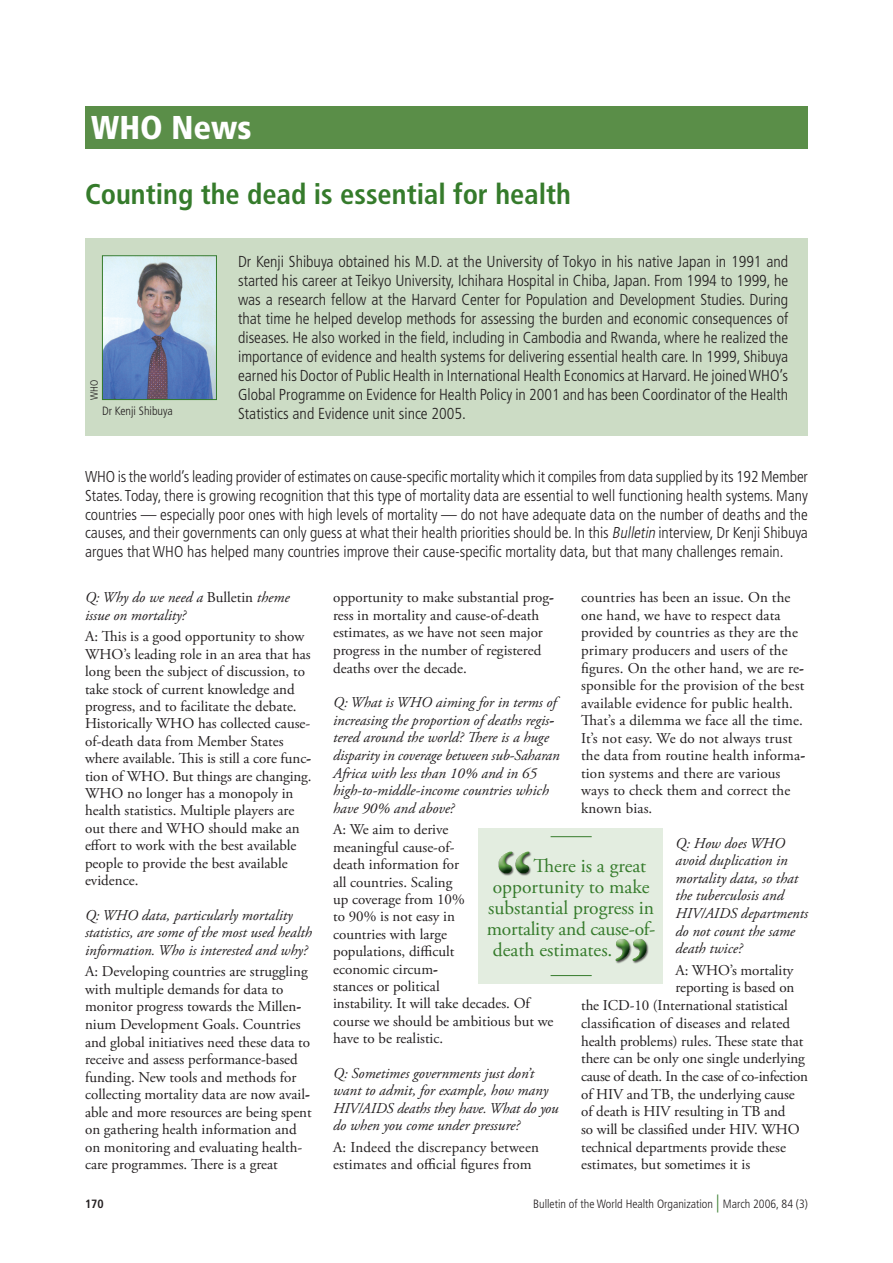
<style>
.page{position:relative;width:893px;height:1263px;background:#fff}
.page>*{position:absolute;margin:0;border:0;box-sizing:border-box;transform-origin:0 0}
.t1{font:900 condensed 33px "Frutiger LT Std";color:#fff}
.t2{font:700 condensed 28.5px "Frutiger LT Std";color:#357b2b}
.t3{font:19.5px "Adobe Garamond Pro";color:#357b2b}
.t4{font:300 condensed 15.9px/18.9px "Frutiger LT Std";color:#231f20;text-align:justify}
.t5{font:300 condensed 15.75px/18.8px "Frutiger LT Std";color:#231f20;text-align:justify}
.t6{font:15px/17.5px "Adobe Garamond Pro";color:#231f20}
.t7{font:italic 15px/17.5px "Adobe Garamond Pro";color:#231f20}
.t8{font:15px "Adobe Garamond Pro";letter-spacing:-.02em;color:#231f20}
.t9{font:300 condensed 12px "Frutiger LT Std";color:#231f20}
.t10{font:700 condensed 12px "Frutiger LT Std";color:#231f20}
.t11{font:300 condensed 10.5px "Frutiger LT Std";color:#231f20}
.s1{font-style:italic}
.s2{font-style:normal}
.s3{font-size:18px;color:#357b2b}
</style>
<div class="page">
<div style="left:85px;top:238px;width:723px;height:198px;background:#ccdcc5"></div>
<div style="left:85px;top:106px;width:723px;height:43px;background:#5a8e48"></div>
<svg style="left:102px;top:255px;width:115px;height:145px"></svg>
<div style="left:478px;top:828px;width:185px;height:156px;background:#e3ede0"></div>
<hr style="left:551px;top:836px;width:41px;height:1px;background:#357b2b">
<hr style="left:551px;top:975px;width:41px;height:1px;background:#357b2b">
<img style="left:498px;top:851px;width:33px;height:25px">
<img style="left:615px;top:939px;width:34px;height:24px">
<h1 class="t1" style="left:91px;top:108px;width:162px">WHO News</h1>
<h2 class="t2" style="left:85px;top:177px;width:487px">Counting the dead is essential for health</h2>
<p class="t11" style="left:88px;top:400px;width:22px;rotate:-90deg">WHO</p>
<p class="t9" style="left:102px;top:404px;width:72px">Dr Kenji Shibuya</p>
<p class="t4" style="left:238px;top:253px;width:552px">Dr Kenji Shibuya obtained his M.D. at the University of Tokyo in his native Japan in 1991 and started his career at Teikyo University, Ichihara Hospital in Chiba, Japan. From 1994 to 1999, he was a research fellow at the Harvard Center for Population and Development Studies. During that time he helped develop methods for assessing the burden and economic consequences of diseases. He also worked in the field, including in Cambodia and Rwanda, where he realized the importance of evidence and health systems for delivering essential health care. In 1999, Shibuya earned his Doctor of Public Health in International Health Economics at Harvard. He joined WHO’s Global Programme on Evidence for Health Policy in 2001 and has been Coordinator of the Health Statistics and Evidence unit since 2005.</p>
<p class="t5" style="left:85px;top:467px;width:724px">WHO is the world’s leading provider of estimates on cause-specific mortality which it compiles from data supplied by its 192 Member States. Today, there is growing recognition that this type of mortality data are essential to well functioning health systems. Many countries — especially poor ones with high levels of mortality — do not have adequate data on the number of deaths and the causes, and their governments can only guess at what their health priorities should be. In this <span class="s1">Bulletin</span> interview, Dr Kenji Shibuya argues that WHO has helped many countries improve their cause-specific mortality data, but that many challenges remain.</p>
<p class="t7" style="left:85px;top:589px;width:206px">Q: Why do we need a <span class="s2">Bulletin</span> theme issue on mortality?</p>
<p class="t6" style="left:85px;top:628px;width:228px">A: This is a good opportunity to show WHO’s leading role in an area that has long been the subject of discussion, to take stock of current knowledge and progress, and to facilitate the debate.<br>Historically WHO has collected cause&shy;of-death data from Member States where available. This is still a core funct tion of WHO. But things are changing.<br>WHO no longer has a monopoly in health statistics. Multiple players are out there and WHO should make an effort to work with the best available people to provide the best available evidence.</p>
<p class="t7" style="left:85px;top:907px;width:228px">Q: WHO data, particularly mortality statistics, are some of the most used health information. Who is interested and why?</p>
<p class="t6" style="left:85px;top:963px;width:228px">A: Developing countries are struggling with multiple demands for data to monitor progress towards the Millenn nium Development Goals. Countries and global initiatives need these data to receive and assess performance-based funding. New tools and methods for collecting mortality data are now availa able and more resources are being spent on gathering health information and on monitoring and evaluating health&shy;care programmes. There is a great</p>
<p class="t6" style="left:333px;top:589px;width:221px">opportunity to make substantial progr ress in mortality and cause-of-death estimates, as we have not seen major progress in the number of registered deaths over the decade.</p>
<p class="t7" style="left:333px;top:694px;width:228px">Q: What is WHO aiming for in terms of increasing the proportion of deaths regist tered around the world? There is a huge disparity in coverage between sub-Saharan Africa with less than 10% and in 65 high-to-middle-income countries which have 90% and above?</p>
<p class="t6" style="left:333px;top:821px;width:222px">A: We aim to derive<br>meaningful cause-of-<br>death information for<br>all countries. Scaling<br>up coverage from 10%<br>to 90% is not easy in<br>countries with large<br>populations, difficult<br>economic circums<br>stances or political<br>instability. It will take decades. Of course we should be ambitious but we have to be realistic.</p>
<p class="t7" style="left:333px;top:1065px;width:227px">Q: Sometimes governments just don’t want to admit, for example, how many HIV/AIDS deaths they have. What do you do when you come under pressure?</p>
<p class="t6" style="left:333px;top:1139px;width:207px">A: Indeed the discrepancy between estimates and official figures from</p>
<p class="t6" style="left:581px;top:589px;width:225px">countries has been an issue. On the one hand, we have to respect data provided by countries as they are the primary producers and users of the figures. On the other hand, we are res sponsible for the provision of the best available evidence for public health.<br>That’s a dilemma we face all the time.<br>It’s not easy. We do not always trust the data from routine health informat tion systems and there are various ways to check them and correct the known bias.</p>
<p class="t7" style="left:675px;top:835px;width:134px">Q: How does WHO avoid duplication in mortality data, so that the tuberculosis and<br>HIV/AIDS departments do not count the same death twice?</p>
<p class="t6" style="left:675px;top:962px;width:120px">A: WHO’s mortality</p>
<p class="t6" style="left:675px;top:979px;width:121px">reporting is based on</p>
<p class="t6" style="left:581px;top:997px;width:208px">the ICD-10 (International statistical</p>
<p class="t6" style="left:581px;top:1015px;width:211px">classification of diseases and related</p>
<p class="t6" style="left:581px;top:1032px;width:224px">health problems) rules. These state that</p>
<p class="t6" style="left:581px;top:1050px;width:225px">there can be only one single underlying</p>
<p class="t8" style="left:581px;top:1067px;width:228px">cause of death. In the case of co-infection</p>
<p class="t6" style="left:581px;top:1086px;width:215px">of HIV and TB, the underlying cause</p>
<p class="t6" style="left:581px;top:1103px;width:206px">of death is HIV resulting in TB and</p>
<p class="t6" style="left:581px;top:1121px;width:220px">so will be classified under HIV. WHO</p>
<p class="t6" style="left:581px;top:1139px;width:206px">technical departments provide these</p>
<p class="t6" style="left:581px;top:1156px;width:171px">estimates, but sometimes it is</p>
<h3 class="t3" style="left:533px;top:854px;width:114px">There is a great</h3>
<h3 class="t3" style="left:493px;top:875px;width:158px">opportunity to make</h3>
<h3 class="t3" style="left:488px;top:896px;width:168px">substantial progress in</h3>
<h3 class="t3" style="left:487px;top:917px;width:170px">mortality and cause-of-</h3>
<h3 class="t3" style="left:493px;top:938px;width:121px">death estimates.</h3>
<p class="t10" style="left:85px;top:1197px;width:20px">170</p>
<p class="t9" style="left:533px;top:1197px;width:276px">Bulletin of the World Health Organization <span class="s3">|</span> March 2006, 84 (3)</p>
</div>
